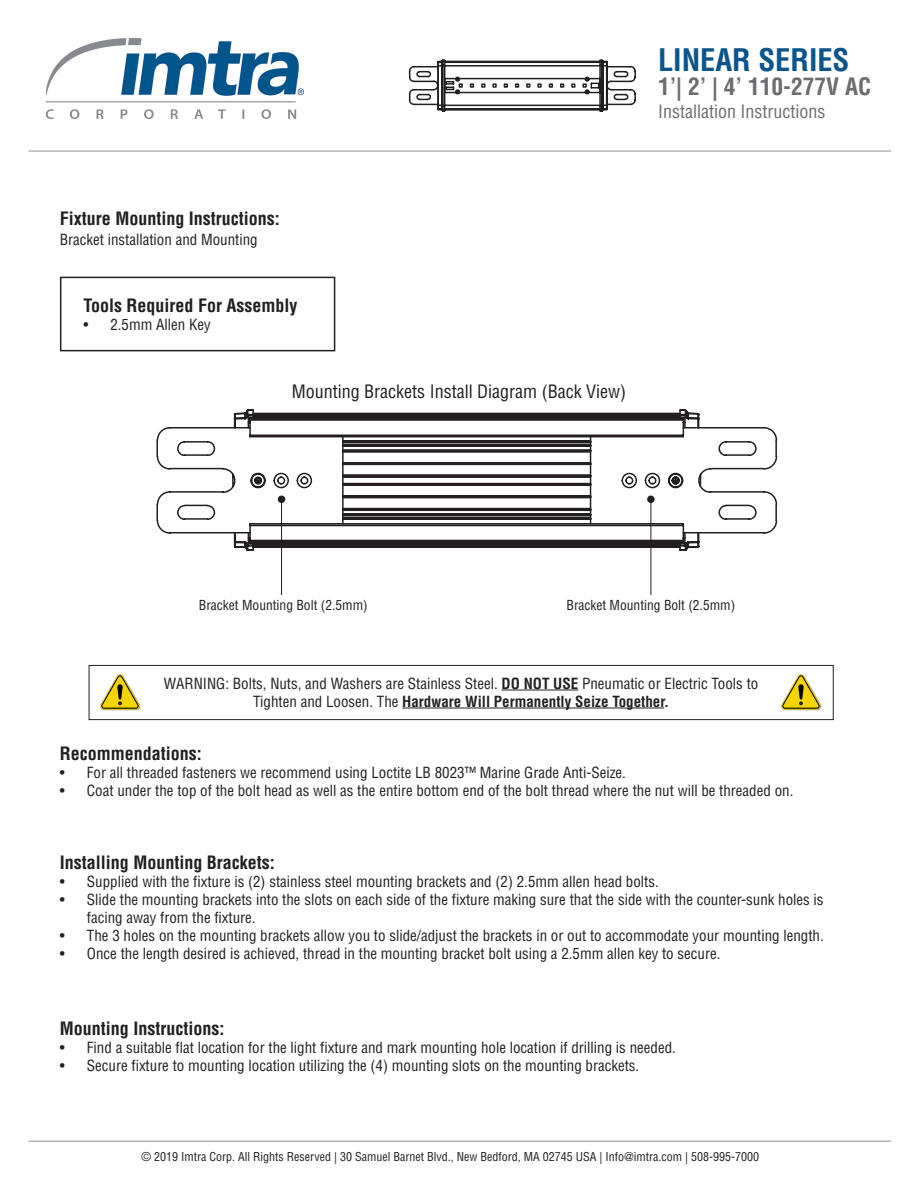
<style>
.page{position:relative;width:918px;height:1188px;background:#fff}
.page>*{position:absolute;margin:0;border:0;box-sizing:border-box;transform-origin:0 0}
.t1{font:700 condensed 30.3px "Helvetica";color:#0b558c}
.t2{font:700 condensed 23.4px "Helvetica";color:#6c6d70}
.t3{font:700 condensed 18px "Helvetica";color:#231f20}
.t4{font:condensed 18px "Helvetica";color:#231f20}
.t5{font:condensed 18px "Helvetica";color:#6c6d70}
.t6{font:condensed 15px/18px "Helvetica";color:#231f20}
.t7{font:condensed 13.5px "Helvetica";color:#231f20}
.t8{font:condensed 12px "Helvetica";color:#231f20}
.s1{font-weight:700}
</style>
<div class="page">
<img style="left:45px;top:38px;width:258px;height:80px">
<hr style="left:28px;top:150px;width:863px;height:2px;background:#b5b6b9">
<hr style="left:28px;top:1140px;width:863px;height:2px;background:#b5b6b9">
<svg style="left:408px;top:59px;width:228px;height:53px"></svg>
<div style="left:60px;top:277px;width:275px;height:74px;border:2px solid #231f20"></div>
<hr style="left:502px;top:690px;width:76px;height:1px;background:#231f20">
<hr style="left:402px;top:708px;width:262px;height:1px;background:#231f20">
<img style="left:781px;top:674px;width:41px;height:37px">
<img style="left:101px;top:674px;width:40px;height:37px">
<div style="left:89px;top:665px;width:745px;height:55px;border:1px solid #231f20"></div>
<svg style="left:233px;top:409px;width:467px;height:143px"></svg>
<svg style="left:156px;top:416px;width:622px;height:129px"></svg>
<hr style="left:281px;top:499px;width:1px;height:96px;background:#231f20">
<div style="left:278px;top:496px;width:7px;height:7px;background:#231f20;border-radius:50%"></div>
<hr style="left:651px;top:499px;width:1px;height:96px;background:#231f20">
<div style="left:647px;top:496px;width:8px;height:7px;background:#231f20;border-radius:50%"></div>
<h1 class="t1" style="left:658px;top:41px;width:193px">LINEAR SERIES</h1>
<h2 class="t2" style="left:658px;top:72px;width:215px">1’| 2’ | 4’ 110-277V AC</h2>
<p class="t5" style="left:658px;top:100px;width:169px">Installation Instructions</p>
<p class="t3" style="left:60px;top:207px;width:221px">Fixture Mounting Instructions:</p>
<p class="t6" style="left:60px;top:230px;width:199px">Bracket installation and Mounting</p>
<p class="t3" style="left:83px;top:294px;width:216px">Tools Required For Assembly</p>
<p class="t6" style="left:83px;top:315px;width:129px">• 2.5mm Allen Key</p>
<p class="t4" style="left:292px;top:380px;width:336px">Mounting Brackets Install Diagram (Back View)</p>
<p class="t7" style="left:199px;top:597px;width:170px">Bracket Mounting Bolt (2.5mm)</p>
<p class="t7" style="left:567px;top:597px;width:170px">Bracket Mounting Bolt (2.5mm)</p>
<p class="t6" style="left:164px;top:674px;width:596px;text-align:center">WARNING: Bolts, Nuts, and Washers are Stainless Steel. <span class="s1">DO NOT USE</span> Pneumatic or Electric Tools to<br>Tighten and Loosen. The <span class="s1">Hardware Will Permanently Seize Together.</span></p>
<p class="t3" style="left:60px;top:743px;width:144px">Recommendations:</p>
<p class="t6" style="left:60px;top:764px;width:568px">• For all threaded fasteners we recommend using Loctite LB 8023™ Marine Grade Anti-Seize.</p>
<p class="t6" style="left:60px;top:782px;width:735px">• Coat under the top of the bolt head as well as the entire bottom end of the bolt thread where the nut will be threaded on.</p>
<p class="t3" style="left:60px;top:851px;width:217px">Installing Mounting Brackets:</p>
<p class="t6" style="left:60px;top:873px;width:600px">• Supplied with the fixture is (2) stainless steel mounting brackets and (2) 2.5mm allen head bolts.</p>
<p class="t6" style="left:87px;top:891px;width:738px;text-indent:-27px">• Slide the mounting brackets into the slots on each side of the fixture making sure that the side with the counter-sunk holes is facing away from the fixture.</p>
<p class="t6" style="left:60px;top:927px;width:765px">• The 3 holes on the mounting brackets allow you to slide/adjust the brackets in or out to accommodate your mounting length.</p>
<p class="t6" style="left:60px;top:945px;width:662px">• Once the length desired is achieved, thread in the mounting bracket bolt using a 2.5mm allen key to secure.</p>
<p class="t3" style="left:60px;top:1017px;width:166px">Mounting Instructions:</p>
<p class="t6" style="left:60px;top:1039px;width:617px">• Find a suitable flat location for the light fixture and mark mounting hole location if drilling is needed.</p>
<p class="t6" style="left:60px;top:1057px;width:581px">• Secure fixture to mounting location utilizing the (4) mounting slots on the mounting brackets.</p>
<p class="t8" style="left:142px;top:1149px;width:619px">© 2019 Imtra Corp. All Rights Reserved | 30 Samuel Barnet Blvd., New Bedford, MA 02745 USA | Info@imtra.com | 508-995-7000</p>
</div>
